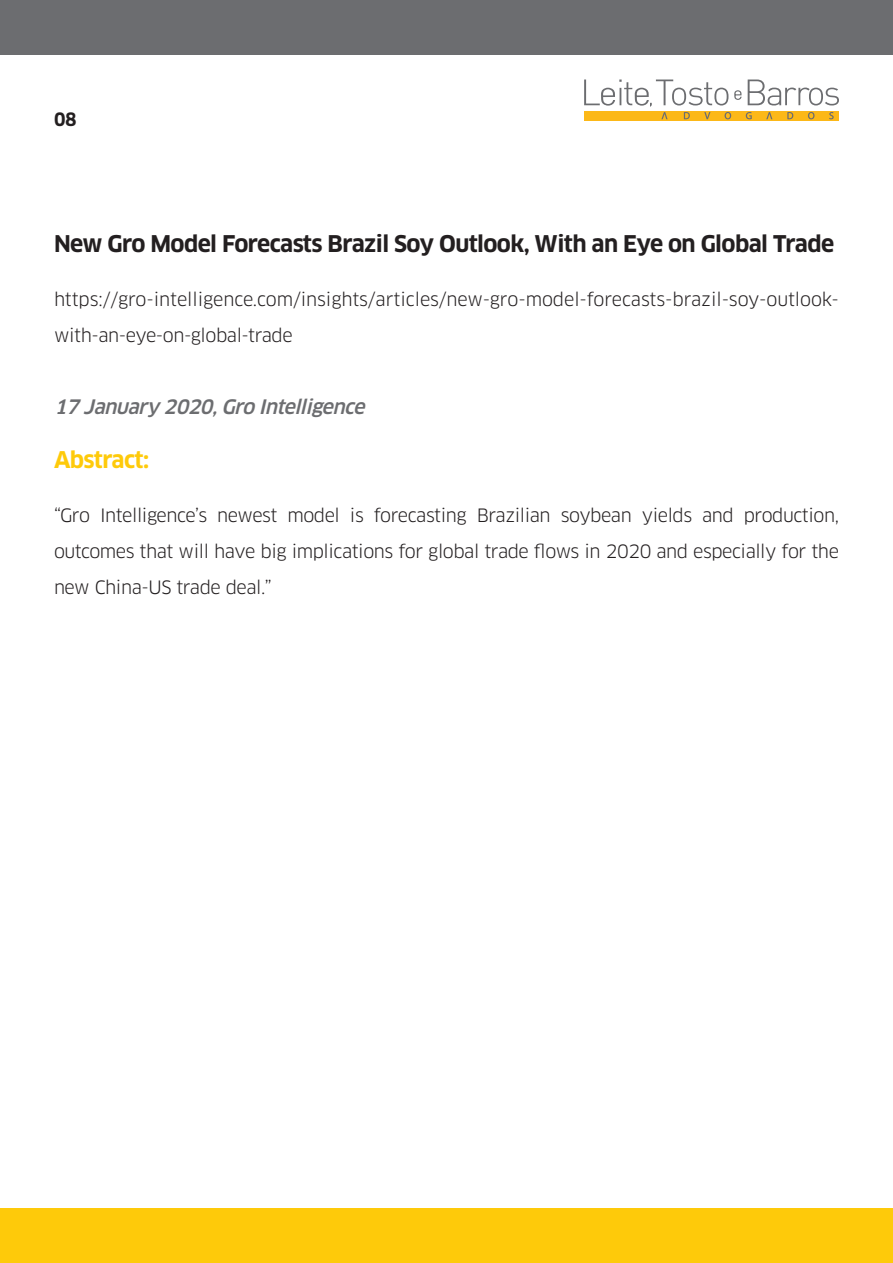
<style>
.page{position:relative;width:893px;height:1263px;background:#fff}
.page>*{position:absolute;margin:0;border:0;box-sizing:border-box;transform-origin:0 0}
.t1{font:700 22.5px "Clan OT";letter-spacing:-.025em;color:#231f20}
.t2{font:700 22.5px "Clan OT";letter-spacing:-.025em;color:#feca0a}
.t3{font:italic 500 19.5px "Clan OT";color:#6c6d70}
.t4{font:18px/36px "Clan OT";letter-spacing:-.02em;color:#231f20}
.t5{font:700 18px "Clan OT";color:#231f20}
</style>
<div class="page">
<div style="left:0;top:1209px;width:893px;height:54px;background:#feca0a"></div>
<div style="left:0;top:0;width:893px;height:54px;background:#6c6d70"></div>
<div style="left:584px;top:111px;width:255px;height:10px;background:#fcb818"></div>
<svg style="left:584px;top:80px;width:255px;height:39px"></svg>
<p class="t5" style="left:54px;top:109px;width:24px">08</p>
<p class="t1" style="left:54px;top:231px;width:782px">New Gro Model Forecasts Brazil Soy Outlook, With an Eye on Global Trade</p>
<p class="t4" style="left:54px;top:281px;width:787px">https://gro-intelligence.com/insights/articles/new-gro-model-forecasts-brazil-soy-outlook&shy;with-an-eye-on-global-trade</p>
<p class="t3" style="left:54px;top:395px;width:317px">17 January 2020,Gro Intelligence</p>
<p class="t2" style="left:54px;top:447px;width:97px">Abstract:</p>
<p class="t4" style="left:54px;top:497px;width:786px;text-align:justify">“Gro Intelligence’s newest model is forecasting Brazilian soybean yields and production, outcomes that will have big implications for global trade flows in 2020 and especially for the new China-US trade deal.”</p>
</div>
